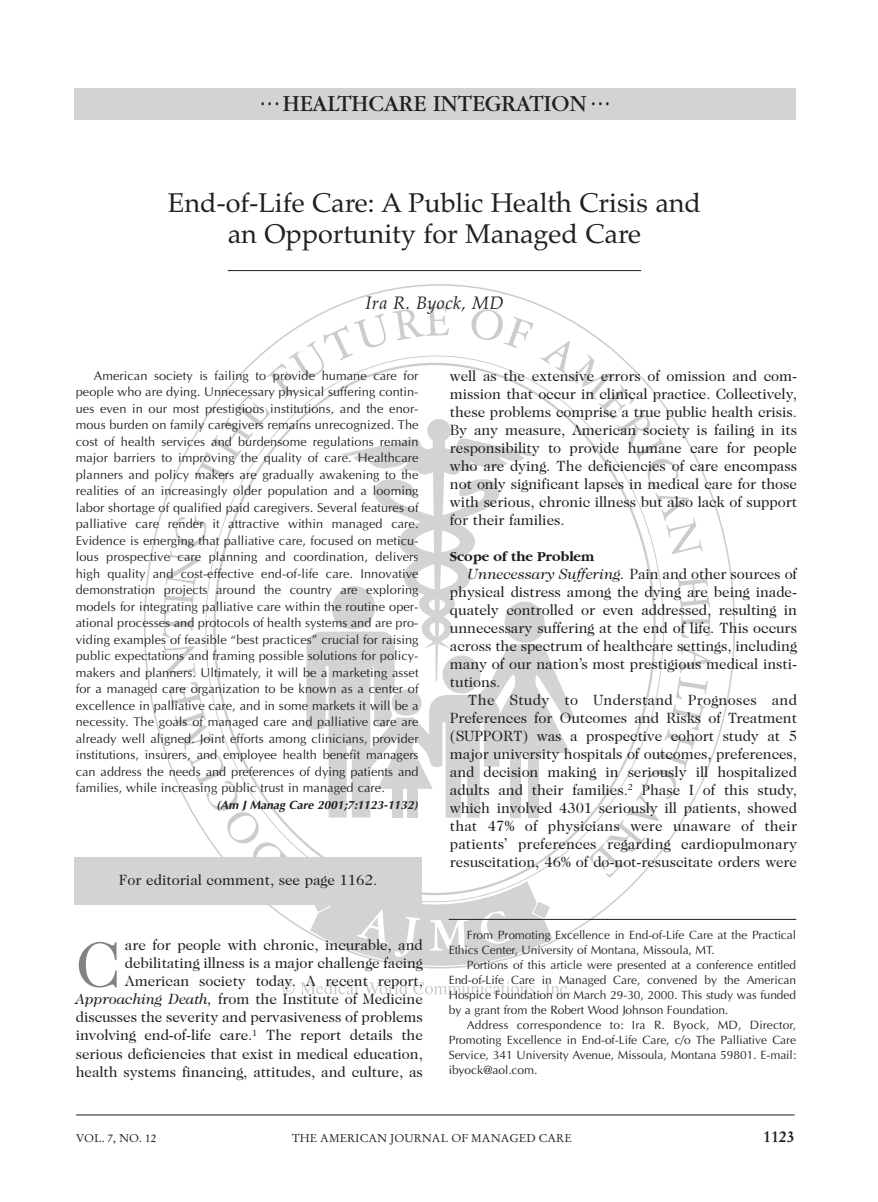
<style>
.page{position:relative;width:878px;height:1202px;background:#fff}
.page>*{position:absolute;margin:0;border:0;box-sizing:border-box;transform-origin:0 0}
.t1{font:64.2px "Caslon Two Twenty Four";color:#808285}
.t2{font:27px/31.5px "Palatino";color:#231f20;text-align:center}
.t3{font:24px "Garamond";color:#231f20}
.t4{font:italic 18px "Palatino";letter-spacing:.025em;color:#231f20}
.t5{font:700 15.75px "Stempel Garamond";color:#231f20}
.t6{font:15px/18px "Caslon Two Twenty Four";letter-spacing:-.005em;color:#231f20;text-align:justify}
.t7{font:700 14.25px "Garamond";letter-spacing:-.005em;color:#231f20}
.t8{font:12.75px/16.5px "Optima";letter-spacing:.005em;color:#231f20;text-align:justify}
.t9{font:12px/15px "Optima";letter-spacing:-.005em;color:#231f20;text-align:justify}
.t10{font:italic 700 12px "Optima";color:#231f20}
.t11{font:11.25px "Stempel Garamond";color:#231f20}
.s1{font-style:italic}
</style>
<div class="page">
<svg style="left:162px;top:306px;width:549px;height:690px"></svg>
<div style="left:74px;top:88px;width:722px;height:32px;background:#d1d3d4"></div>
<hr style="left:228px;top:270px;width:413px;height:1px;background:#231f20">
<hr style="left:76px;top:1114px;width:718px;height:1px;background:#231f20">
<hr style="left:448px;top:919px;width:348px;height:1px;background:#231f20">
<div style="left:74px;top:857px;width:348px;height:47px;background:#d1d3d4"></div>
<h3 class="t3" style="left:260px;top:95px;width:352px"><sup>...</sup> HEALTHCARE INTEGRATION <sup>...</sup></h3>
<h2 class="t2" style="left:168px;top:190px;width:534px">End-of-Life Care: A Public Health Crisis and an Opportunity for Managed Care</h2>
<p class="t4" style="left:365px;top:296px;width:139px">Ira R. Byock, MD</p>
<p class="t8" style="left:76px;top:368px;width:344px;text-indent:18px">American society is failing to provide humane care for people who are dying. Unnecessary physical suffering contin&shy;ues even in our most prestigious institutions, and the enor&shy;mous burden on family caregivers remains unrecognized. The cost of health services and burdensome regulations remain major barriers to improving the quality of care. Healthcare planners and policy makers are gradually awakening to the realities of an increasingly older population and a looming labor shortage of qualified paid caregivers. Several features of palliative care render it attractive within managed care.<br>Evidence is emerging that palliative care, focused on meticu&shy;lous prospective care planning and coordination, delivers high quality and cost-effective end-of-life care. Innovative demonstration projects around the country are exploring models for integrating palliative care within the routine oper&shy;ational processes and protocols of health systems and are pro&shy;viding examples of feasible “best practices” crucial for raising public expectations and framing possible solutions for policy&shy;makers and planners. Ultimately, it will be a marketing asset for a managed care organization to be known as a center of excellence in palliative care, and in some markets it will be a necessity. The goals of managed care and palliative care are already well aligned. Joint efforts among clinicians, provider institutions, insurers, and employee health benefit managers can address the needs and preferences of dying patients and families, while increasing public trust in managed care.</p>
<p class="t10" style="left:216px;top:799px;width:203px">(Am J Manag Care 2001;7:1123-1132)</p>
<p class="t6" style="left:119px;top:872px;width:260px">For editorial comment, see page 1162.</p>
<p class="t6" style="left:76px;top:937px;width:348px;text-align:right">are for people with chronic, incurable, and debilitating illness is a major challenge facing American society today. A recent report, <span class="s1">Approaching Death,</span> from the Institute of Medicine discusses the severity and pervasiveness of problems involving end-of-life care.<sup>1</sup> The report details the serious deficiencies that exist in medical education, health systems financing, attitudes, and culture, as</p>
<h1 class="t1" style="left:76px;top:939px;width:47px">C</h1>
<p class="t6" style="left:450px;top:368px;width:348px">well as the extensive errors of omission and com&shy;mission that occur in clinical practice. Collectively, these problems comprise a true public health crisis.<br>By any measure, American society is failing in its responsibility to provide humane care for people who are dying. The deficiencies of care encompass not only significant lapses in medical care for those with serious, chronic illness but also lack of support for their families.</p>
<p class="t7" style="left:450px;top:551px;width:146px">Scope of the Problem</p>
<p class="t6" style="left:450px;top:566px;width:348px;text-indent:18px"><span class="s1">Unnecessary Suffering.</span> Pain and other sources of physical distress among the dying are being inade&shy;quately controlled or even addressed, resulting in unnecessary suffering at the end of life. This occurs across the spectrum of healthcare settings, including many of our nation’s most prestigious medical insti&shy;tutions.</p>
<p class="t6" style="left:450px;top:692px;width:348px;text-indent:18px">The Study to Understand Prognoses and Preferences for Outcomes and Risks of Treatment (SUPPORT) was a prospective cohort study at 5 major university hospitals of outcomes, preferences, and decision making in seriously ill hospitalized adults and their families.<sup>2</sup> Phase I of this study, which involved 4301 seriously ill patients, showed that 47% of physicians were unaware of their patients’ preferences regarding cardiopulmonary resuscitation, 46% of do-not-resuscitate orders were</p>
<p class="t9" style="left:448px;top:928px;width:349px;text-indent:18px">From Promoting Excellence in End-of-Life Care at the Practical<br>Ethics Center, University of Montana, Missoula, MT.</p>
<p class="t9" style="left:448px;top:958px;width:349px;text-indent:18px">Portions of this article were presented at a conference entitled End-of-Life Care in Managed Care, convened by the American Hospice Foundation on March 29-30, 2000. This study was funded by a grant from the Robert Wood Johnson Foundation.</p>
<p class="t9" style="left:448px;top:1018px;width:349px;text-indent:18px">Address correspondence to: Ira R. Byock, MD, Director, Promoting Excellence in End-of-Life Care, c/o The Palliative Care Service, 341 University Avenue, Missoula, Montana 59801. E-mail: ibyock@aol.com.</p>
<p class="t11" style="left:76px;top:1133px;width:82px">VOL. 7, NO. 12</p>
<p class="t11" style="left:292px;top:1133px;width:281px">THE AMERICAN JOURNAL OF MANAGED CARE</p>
<p class="t5" style="left:763px;top:1130px;width:33px">1123</p>
</div>
